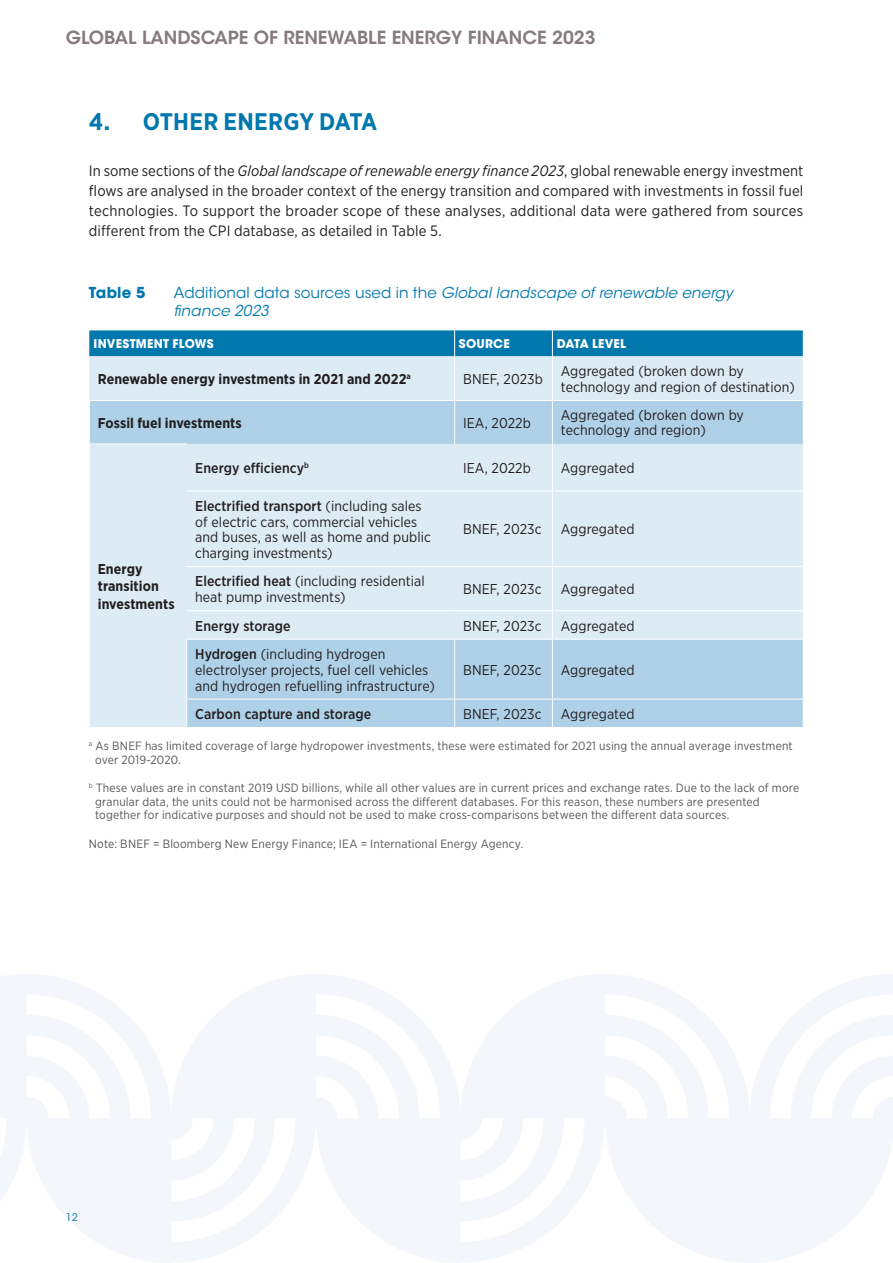
<style>
.page{position:relative;width:893px;height:1263px;background:#fff}
.page>*{position:absolute;margin:0;border:0;box-sizing:border-box;transform-origin:0 0}
.Body{font:700 24px "Gotham Narrow";color:#0078ae}
.t1{font:600 18px "ITC Avant Garde Std";color:#877b82}
.Body-2{font:15px/20.2px "Gotham Narrow";letter-spacing:.01em;color:#231f20;text-align:justify}
.Figurtop{font:italic 15px/18px "ITC Avant Garde Std";letter-spacing:.01em;color:#0078ae}
.Figurtop-2{font:700 15px "ITC Avant Garde Std";letter-spacing:.015em;color:#0078ae}
.Table{font:14.25px/15.8px "Gotham Narrow";letter-spacing:.005em;color:#231f20}
.Table-2{font:700 14.25px/17.1px "Gotham Narrow";letter-spacing:.005em;color:#231f20}
.Table-3{font:500 14.25px "Gotham Narrow";letter-spacing:.005em;color:#231f20}
.Source{font:12px/13.5px "Gotham Narrow";letter-spacing:.015em;color:#57585a}
.Table_Head{font:700 12px "ITC Avant Garde Std";letter-spacing:.015em;color:#fff}
.t2{font:10.5px "ITC Avant Garde Std";color:#0e78af}
.s1{font-style:italic}
.s2{font-style:normal}
.s3{font-weight:500}
</style>
<div class="page">
<svg style="left:0;top:974px;width:893px;height:289px;fill:#f3f6fa"></svg>
<div style="left:89px;top:356px;width:714px;height:44px;background:#dcebf4"></div>
<svg style="left:90px;top:401px;width:713px;height:326px;fill:#dcebf4"></svg>
<hr style="left:552px;top:356px;width:1px;height:44px;background:#fff">
<hr style="left:552px;top:401px;width:1px;height:43px;background:#fff">
<hr style="left:552px;top:699px;width:252px;height:1px;background:#fff">
<hr style="left:454px;top:639px;width:1px;height:60px;background:#fff">
<svg style="left:454px;top:700px;width:1px;height:27px"></svg>
<hr style="left:552px;top:639px;width:1px;height:60px;background:#fff">
<svg style="left:552px;top:699px;width:1px;height:28px"></svg>
<hr style="left:186px;top:699px;width:269px;height:1px;background:#fff">
<hr style="left:455px;top:699px;width:97px;height:1px;background:#fff">
<hr style="left:552px;top:444px;width:1px;height:46px;background:#fff">
<hr style="left:552px;top:491px;width:1px;height:75px;background:#fff">
<hr style="left:552px;top:567px;width:1px;height:43px;background:#fff">
<svg style="left:552px;top:611px;width:1px;height:28px"></svg>
<hr style="left:187px;top:490px;width:268px;height:1px;background:#fff">
<hr style="left:455px;top:490px;width:97px;height:1px;background:#fff">
<hr style="left:552px;top:490px;width:252px;height:1px;background:#fff">
<hr style="left:187px;top:566px;width:268px;height:1px;background:#fff">
<hr style="left:455px;top:566px;width:97px;height:1px;background:#fff">
<hr style="left:552px;top:566px;width:252px;height:1px;background:#fff">
<hr style="left:187px;top:610px;width:268px;height:1px;background:#fff">
<hr style="left:455px;top:610px;width:97px;height:1px;background:#fff">
<hr style="left:552px;top:610px;width:252px;height:1px;background:#fff">
<hr style="left:186px;top:639px;width:269px;height:1px;background:#fff">
<hr style="left:455px;top:639px;width:97px;height:1px;background:#fff">
<hr style="left:454px;top:356px;width:1px;height:44px;background:#fff">
<hr style="left:454px;top:401px;width:1px;height:43px;background:#fff">
<hr style="left:89px;top:443px;width:98px;height:1px;background:#fff">
<hr style="left:552px;top:639px;width:252px;height:1px;background:#fff">
<div style="left:89px;top:330px;width:715px;height:26px;background:#0078ae"></div>
<hr style="left:186px;top:639px;width:1px;height:60px;background:#fff">
<svg style="left:186px;top:699px;width:1px;height:28px"></svg>
<h2 class="t1" style="left:66px;top:26px;width:531px">GLOBAL LANDSCAPE OF RENEWABLE ENERGY FINANCE 2023</h2>
<p class="Body" style="left:89px;top:106px;width:290px">4. OTHER ENERGY DATA</p>
<p class="Body-2" style="left:89px;top:160px;width:716px">In some sections of the <span class="s1">Global landscape of renewable energy finance 2023</span>, global renewable energy investment flows are analysed in the broader context of the energy transition and compared with investments in fossil fuel technologies. To support the broader scope of these analyses, additional data were gathered from sources different from the CPI database, as detailed in Table 5.</p>
<p class="Figurtop-2" style="left:89px;top:283px;width:58px">Table 5</p>
<p class="Figurtop" style="left:174px;top:284px;width:560px"><span class="s2">Additional data sources used in the</span> Global landscape of renewable energy finance 2023</p>
<p class="Table_Head" style="left:94px;top:336px;width:122px">INVESTMENT FLOWS</p>
<p class="Table_Head" style="left:459px;top:336px;width:52px">SOURCE</p>
<p class="Table_Head" style="left:557px;top:336px;width:71px">DATA LEVEL</p>
<p class="Table-2" style="left:98px;top:370px;width:315px">Renewable energy investments in 2021 and 2022<sup>a</sup></p>
<p class="Table" style="left:463px;top:371px;width:81px">BNEF, 2023b</p>
<p class="Table" style="left:561px;top:363px;width:235px">Aggregated (broken down by technology and region of destination)</p>
<p class="Table-2" style="left:98px;top:414px;width:145px">Fossil fuel investments</p>
<p class="Table" style="left:463px;top:415px;width:69px">IEA, 2022b</p>
<p class="Table" style="left:561px;top:408px;width:184px;line-height:15px">Aggregated (broken down by technology and region)</p>
<p class="Table-2" style="left:98px;top:561px;width:78px">Energy transition investments</p>
<p class="Table-3" style="left:195px;top:459px;width:115px">Energy efficiency<sup>b</sup></p>
<p class="Table" style="left:463px;top:460px;width:69px">IEA, 2022b</p>
<p class="Table" style="left:561px;top:460px;width:75px">Aggregated</p>
<p class="Table" style="left:195px;top:498px;width:237px"><span class="s3">Electrified transport</span> (including sales of electric cars, commercial vehicles and buses, as well as home and public charging investments)</p>
<p class="Table" style="left:463px;top:521px;width:80px">BNEF, 2023c</p>
<p class="Table" style="left:561px;top:521px;width:75px">Aggregated</p>
<p class="Table" style="left:195px;top:573px;width:231px"><span class="s3">Electrified heat</span> (including residential heat pump investments)</p>
<p class="Table" style="left:463px;top:581px;width:80px">BNEF, 2023c</p>
<p class="Table" style="left:561px;top:581px;width:75px">Aggregated</p>
<p class="Table-3" style="left:195px;top:617px;width:97px">Energy storage</p>
<p class="Table" style="left:463px;top:617px;width:80px">BNEF, 2023c</p>
<p class="Table" style="left:561px;top:617px;width:75px">Aggregated</p>
<p class="Table" style="left:195px;top:646px;width:241px"><span class="s3">Hydrogen</span> (including hydrogen electrolyser projects, fuel cell vehicles and hydrogen refuelling infrastructure)</p>
<p class="Table" style="left:463px;top:662px;width:80px">BNEF, 2023c</p>
<p class="Table" style="left:561px;top:662px;width:75px">Aggregated</p>
<p class="Table-3" style="left:195px;top:705px;width:177px">Carbon capture and storage</p>
<p class="Table" style="left:463px;top:706px;width:80px">BNEF, 2023c</p>
<p class="Table" style="left:561px;top:706px;width:75px">Aggregated</p>
<p class="Source" style="left:95px;top:739px;width:699px;text-indent:-6px"><sup>a</sup> As BNEF has limited coverage of large hydropower investments, these were estimated for 2021 using the annual average investment over 2019-2020.</p>
<p class="Source" style="left:95px;top:781px;width:706px;text-indent:-6px"><sup>b</sup> These values are in constant 2019 USD billions, while all other values are in current prices and exchange rates. Due to the lack of more granular data, the units could not be harmonised across the different databases. For this reason, these numbers are presented together for indicative purposes and should not be used to make cross-comparisons between the different data sources.</p>
<p class="Source" style="left:89px;top:836px;width:436px">Note: BNEF = Bloomberg New Energy Finance; IEA = International Energy Agency.</p>
<p class="t2" style="left:66px;top:1211px;width:14px">12</p>
</div>
